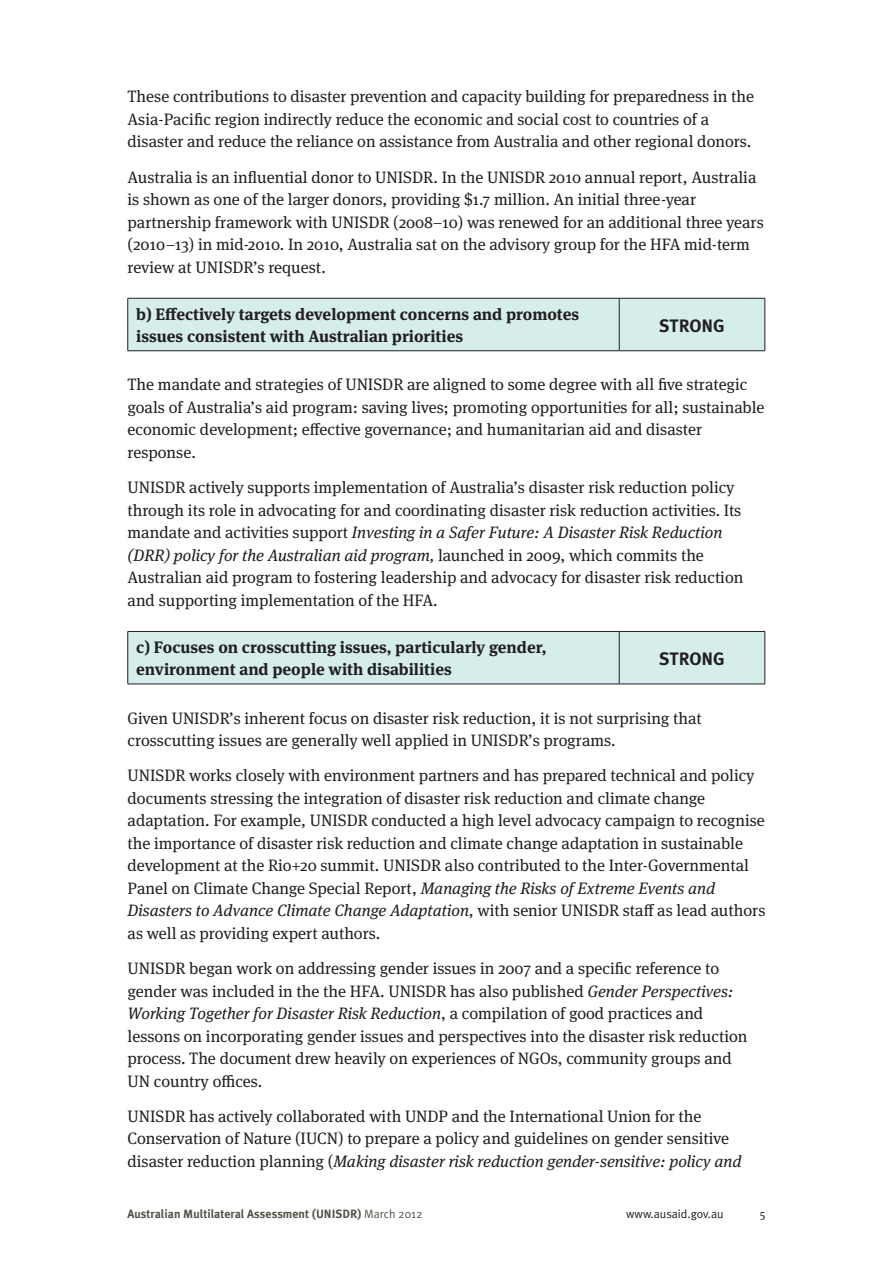
<style>
.page{position:relative;width:893px;height:1263px;background:#fff}
.page>*{position:absolute;margin:0;border:0;box-sizing:border-box;transform-origin:0 0}
._08bbbb_RIGHT_COLUMN{font:700 18px "Meta Plus";color:#231f20}
._04__BODY_TEXT{font:16.5px/22.5px "Meta Serif OT";color:#231f20}
._04__BODY_TEXT-2{font:700 16.5px/22.5px "Meta Serif OT";color:#231f20}
.t1{font:700 12px "Meta Plus";color:#53534a}
.t2{font:12px "Meta Plus Normal";color:#231f20}
.t3{font:12px "Meta Serif OT";color:#231f20}
.s1{font-style:italic}
.s2{font-family:"Meta Plus Normal";font-weight:400}
</style>
<div class="page">
<div style="left:128px;top:299px;width:637px;height:51px;background:#d5edeb"></div>
<hr style="left:128px;top:298px;width:491px;height:1px;background:#231f20">
<hr style="left:619px;top:298px;width:146px;height:1px;background:#231f20">
<hr style="left:619px;top:298px;width:1px;height:53px;background:#231f20">
<hr style="left:128px;top:350px;width:491px;height:1px;background:#231f20">
<hr style="left:619px;top:350px;width:146px;height:1px;background:#231f20">
<hr style="left:127px;top:298px;width:1px;height:53px;background:#231f20">
<hr style="left:765px;top:298px;width:1px;height:53px;background:#231f20">
<div style="left:128px;top:632px;width:637px;height:52px;background:#d5edeb"></div>
<hr style="left:128px;top:631px;width:491px;height:1px;background:#231f20">
<hr style="left:619px;top:631px;width:146px;height:1px;background:#231f20">
<hr style="left:619px;top:632px;width:1px;height:52px;background:#231f20">
<hr style="left:128px;top:684px;width:491px;height:1px;background:#231f20">
<hr style="left:619px;top:684px;width:146px;height:1px;background:#231f20">
<hr style="left:127px;top:632px;width:1px;height:52px;background:#231f20">
<hr style="left:765px;top:632px;width:1px;height:52px;background:#231f20">
<p class="_04__BODY_TEXT" style="left:128px;top:86px;width:628px">These contributions to disaster prevention and capacity building for preparedness in the<br>Asia-Pacific region indirectly reduce the economic and social cost to countries of a disaster and reduce the reliance on assistance from Australia and other regional donors.</p>
<p class="_04__BODY_TEXT" style="left:128px;top:166px;width:638px">Australia is an influential donor to UNISDR. In the UNISDR 2010 annual report, Australia is shown as one of the larger donors, providing $1.7 million. An initial three-year partnership framework with UNISDR (2008–10) was renewed for an additional three years (2010–13) in mid-2010. In 2010, Australia sat on the advisory group for the HFA mid-term review at UNISDR’s request.</p>
<p class="_04__BODY_TEXT-2" style="left:136px;top:303px;width:444px">b) Effectively targets development concerns and promotes issues consistent with Australian priorities</p>
<p class="_08bbbb_RIGHT_COLUMN" style="left:659px;top:315px;width:67px">STRONG</p>
<p class="_04__BODY_TEXT" style="left:128px;top:374px;width:638px">The mandate and strategies of UNISDR are aligned to some degree with all five strategic goals of Australia’s aid program: saving lives; promoting opportunities for all; sustainable economic development; effective governance; and humanitarian aid and disaster response.</p>
<p class="_04__BODY_TEXT" style="left:128px;top:477px;width:617px">UNISDR actively supports implementation of Australia’s disaster risk reduction policy through its role in advocating for and coordinating disaster risk reduction activities. Its mandate and activities support <span class="s1">Investing in a Safer Future: A Disaster Risk Reduction (DRR) policy for the Australian aid program,</span> launched in 2009, which commits the Australian aid program to fostering leadership and advocacy for disaster risk reduction and supporting implementation of the HFA.</p>
<p class="_04__BODY_TEXT-2" style="left:136px;top:636px;width:412px">c) Focuses on crosscutting issues, particularly gender, environment and people with disabilities</p>
<p class="_08bbbb_RIGHT_COLUMN" style="left:659px;top:648px;width:67px">STRONG</p>
<p class="_04__BODY_TEXT" style="left:128px;top:707px;width:576px">Given UNISDR’s inherent focus on disaster risk reduction, it is not surprising that crosscutting issues are generally well applied in UNISDR’s programs.</p>
<p class="_04__BODY_TEXT" style="left:128px;top:765px;width:639px">UNISDR works closely with environment partners and has prepared technical and policy documents stressing the integration of disaster risk reduction and climate change adaptation. For example, UNISDR conducted a high level advocacy campaign to recognise the importance of disaster risk reduction and climate change adaptation in sustainable development at the Rio+20 summit. UNISDR also contributed to the Inter-Governmental Panel on Climate Change Special Report, <span class="s1">Managing the Risks of Extreme Events and Disasters to Advance Climate Change Adaptation</span>, with senior UNISDR staff as lead authors as well as providing expert authors.</p>
<p class="_04__BODY_TEXT" style="left:128px;top:957px;width:621px">UNISDR began work on addressing gender issues in 2007 and a specific reference to gender was included in the the HFA. UNISDR has also published <span class="s1">Gender Perspectives:<br>Working Together for Disaster Risk Reduction</span>, a compilation of good practices and lessons on incorporating gender issues and perspectives into the disaster risk reduction process. The document drew heavily on experiences of NGOs, community groups and UN country offices.</p>
<p class="_04__BODY_TEXT" style="left:128px;top:1105px;width:615px">UNISDR has actively collaborated with UNDP and the International Union for the<br>Conservation of Nature (IUCN) to prepare a policy and guidelines on gender sensitive disaster reduction planning (<span class="s1">Making disaster risk reduction gender-sensitive: policy and</span></p>
<p class="t1" style="left:128px;top:1207px;width:296px">Australian Multilateral Assessment (UNISDR) <span class="s2">March 2012</span></p>
<p class="t2" style="left:626px;top:1207px;width:99px">www.ausaid.gov.au</p>
<p class="t3" style="left:760px;top:1207px;width:7px">5</p>
</div>
